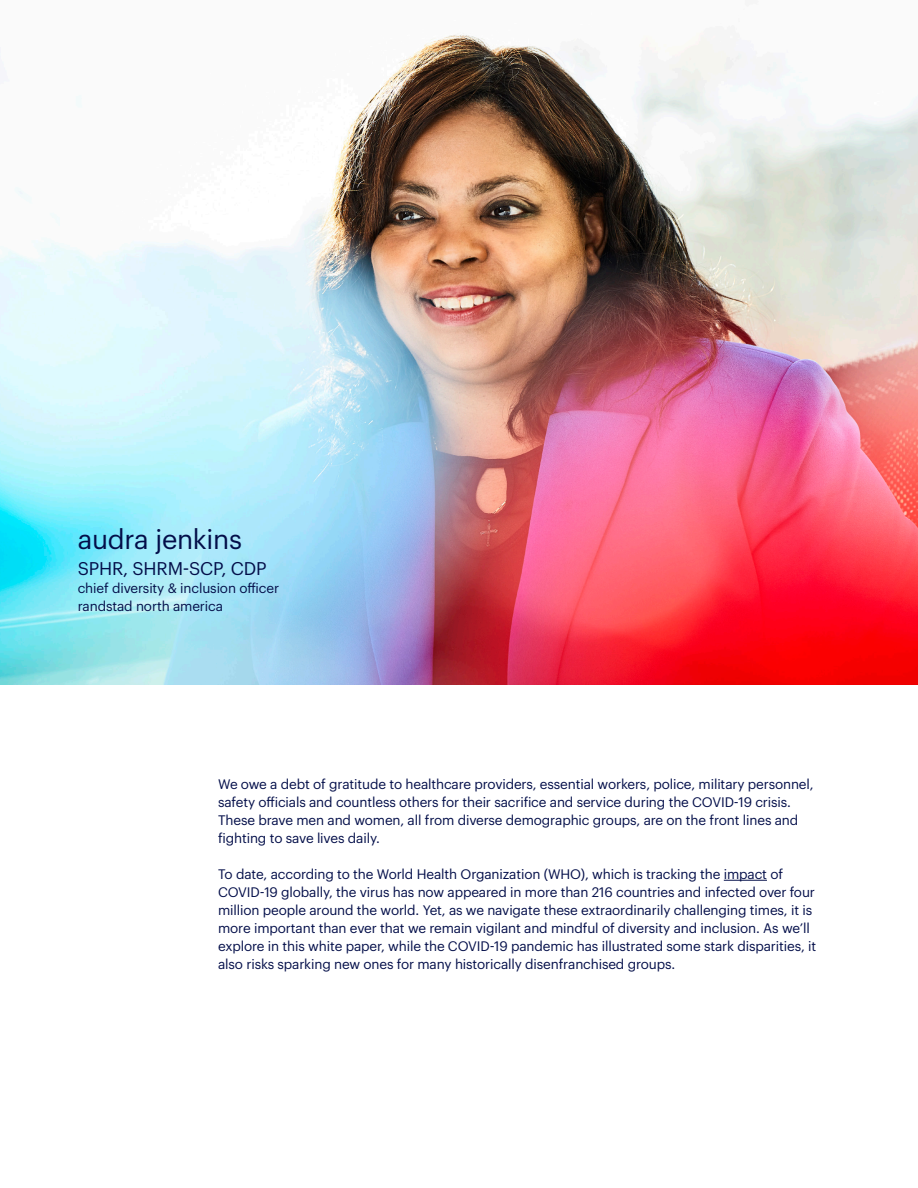
<style>
.page{position:relative;width:918px;height:1188px;background:#fff}
.page>*{position:absolute;margin:0;border:0;box-sizing:border-box;transform-origin:0 0}
.t1{font:27px "Graphik";letter-spacing:-.01em;color:#030e49}
.t2{font:18px "Graphik";letter-spacing:-.01em;color:#030e49}
.t3{font:13.5px/18px "Graphik";letter-spacing:-.01em;color:#030e49}
</style>
<div class="page">
<hr style="left:724px;top:880px;width:43px;height:1px;background:#030e49">
<img style="left:0;top:33px;width:918px;height:651px">
<p class="t1" style="left:78px;top:519px;width:166px">audra jenkins</p>
<p class="t2" style="left:78px;top:555px;width:190px">SPHR, SHRM-SCP, CDP</p>
<p class="t3" style="left:78px;top:578px;width:203px">chief diversity &amp; inclusion officer</p>
<p class="t3" style="left:78px;top:596px;width:147px">randstad north america</p>
<p class="t3" style="left:218px;top:774px;width:597px">We owe a debt of gratitude to healthcare providers, essential workers, police, military personnel, safety officials and countless others for their sacrifice and service during the COVID-19 crisis.<br>These brave men and women, all from diverse demographic groups, are on the front lines and fighting to save lives daily.</p>
<p class="t3" style="left:218px;top:864px;width:600px">To date, according to the World Health Organization (WHO), which is tracking the impact of COVID-19 globally, the virus has now appeared in more than 216 countries and infected over four million people around the world. Yet, as we navigate these extraordinarily challenging times, it is more important than ever that we remain vigilant and mindful of diversity and inclusion. As we’ll explore in this white paper, while the COVID-19 pandemic has illustrated some stark disparities, it also risks sparking new ones for many historically disenfranchised groups.</p>
</div>
